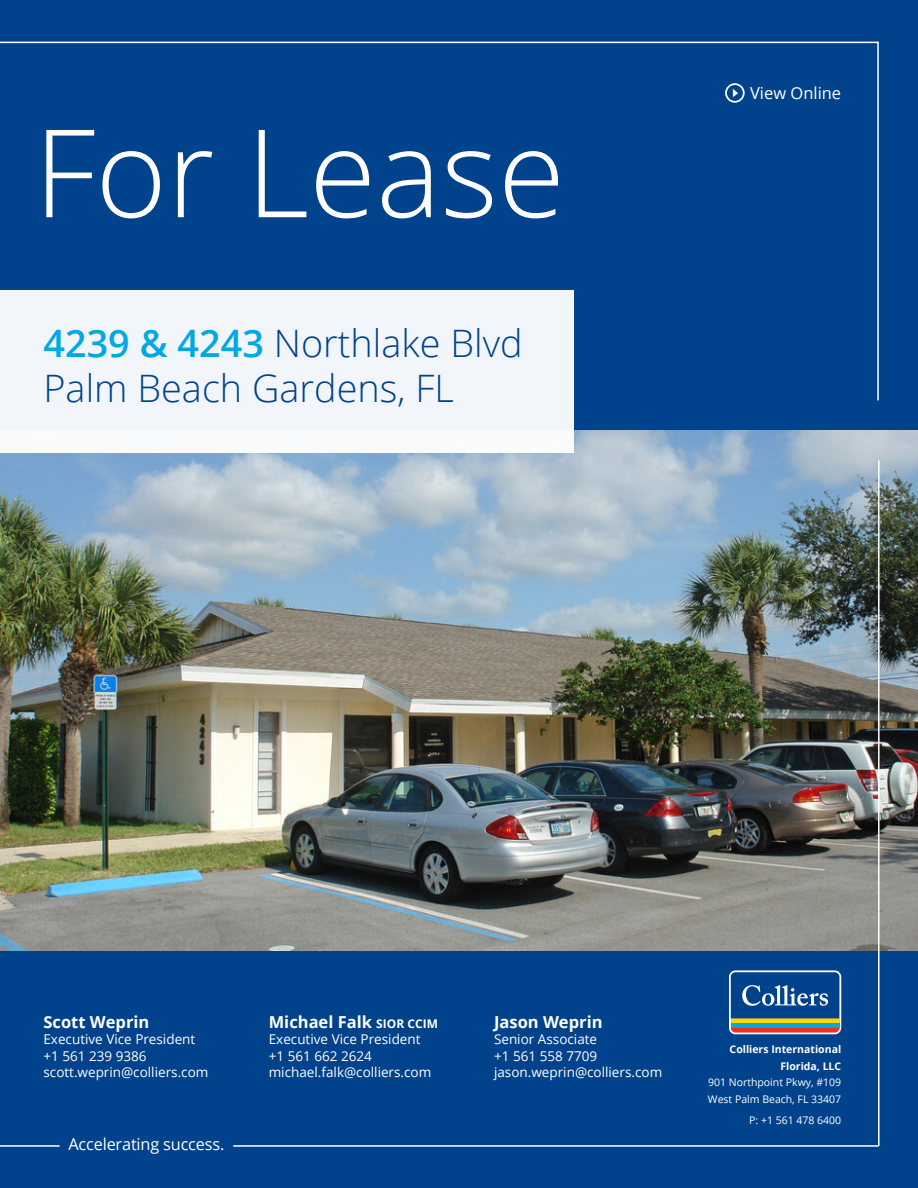
<style>
.page{position:relative;width:918px;height:1188px;background:#fff}
.page>*{position:absolute;margin:0;border:0;box-sizing:border-box;transform-origin:0 0}
.t1{font:300 122.25px "Open Sans";color:#fff}
.t2{font:300 37.8px/45.5px "Open Sans";color:#00438c}
.t3{font:700 16.5px "Open Sans";color:#fff}
.t4{font:16.5px "Open Sans";color:#fff}
.t5{font:16.35px "Open Sans";letter-spacing:-.01em;color:#fff}
.t6{font:13.5px/16.5px "Open Sans";color:#fff}
.t7{font:10.5px/16.5px "Open Sans";color:#fff}
.t8{font:700 10.5px/16.5px "Open Sans";color:#fff;text-align:right}
.s1{font-weight:600;color:#00a8e4}
.s2{font-size:12px}
</style>
<div class="page">
<div style="left:0;top:950px;width:918px;height:238px;background:#00438c"></div>
<svg style="left:729px;top:970px;width:112px;height:64px"></svg>
<div style="left:731px;top:1023px;width:108px;height:5px;background:#00a8e4"></div>
<div style="left:731px;top:1018px;width:108px;height:5px;background:#ffd600"></div>
<svg style="left:731px;top:1028px;width:108px;height:5px"></svg>
<svg style="left:731px;top:972px;width:108px;height:46px"></svg>
<hr style="left:0;top:1145px;width:60px;height:2px;background:#fff">
<hr style="left:233px;top:1145px;width:646px;height:2px;background:#fff">
<img style="left:0;top:430px;width:918px;height:520px">
<div style="left:0;top:0;width:918px;height:430px;background:#00438c"></div>
<div style="left:0;top:290px;width:573px;height:163px;background:#f2f5f9"></div>
<svg style="left:0;top:41px;width:879px;height:361px"></svg>
<hr style="left:878px;top:460px;width:2px;height:686px;background:#fff">
<div style="left:725px;top:83px;width:20px;height:20px;border:2px solid #fff;border-radius:50%"></div>
<svg style="left:733px;top:89px;width:5px;height:8px"></svg>
<h1 class="t1" style="left:34px;top:89px;width:533px">For Lease</h1>
<h2 class="t2" style="left:43px;top:319px;width:481px"><span class="s1">4239 &amp; 4243</span> Northlake Blvd<br>Palm Beach Gardens, FL</h2>
<p class="t4" style="left:750px;top:82px;width:93px">View Online</p>
<p class="t3" style="left:43px;top:1010px;width:107px">Scott Weprin</p>
<p class="t6" style="left:43px;top:1031px;width:166px">Executive Vice President +1 561 239 9386 scott.weprin@colliers.com</p>
<p class="t5" style="left:68px;top:1133px;width:158px">Accelerating success.</p>
<p class="t3" style="left:269px;top:1010px;width:171px">Michael Falk <span class="s2">SIOR CCIM</span></p>
<p class="t6" style="left:269px;top:1031px;width:164px">Executive Vice President +1 561 662 2624 michael.falk@colliers.com</p>
<p class="t3" style="left:494px;top:1010px;width:110px">Jason Weprin</p>
<p class="t6" style="left:494px;top:1031px;width:170px">Senior Associate<br>+1 561 558 7709 jason.weprin@colliers.com</p>
<p class="t8" style="left:730px;top:1041px;width:113px">Colliers International<br>Florida, LLC</p>
<p class="t7" style="left:708px;top:1074px;width:135px">901 Northpoint Pkwy, #109<br>West Palm Beach, FL 33407</p>
<p class="t7" style="left:749px;top:1111px;width:94px">P: +1 561 478 6400</p>
</div>
